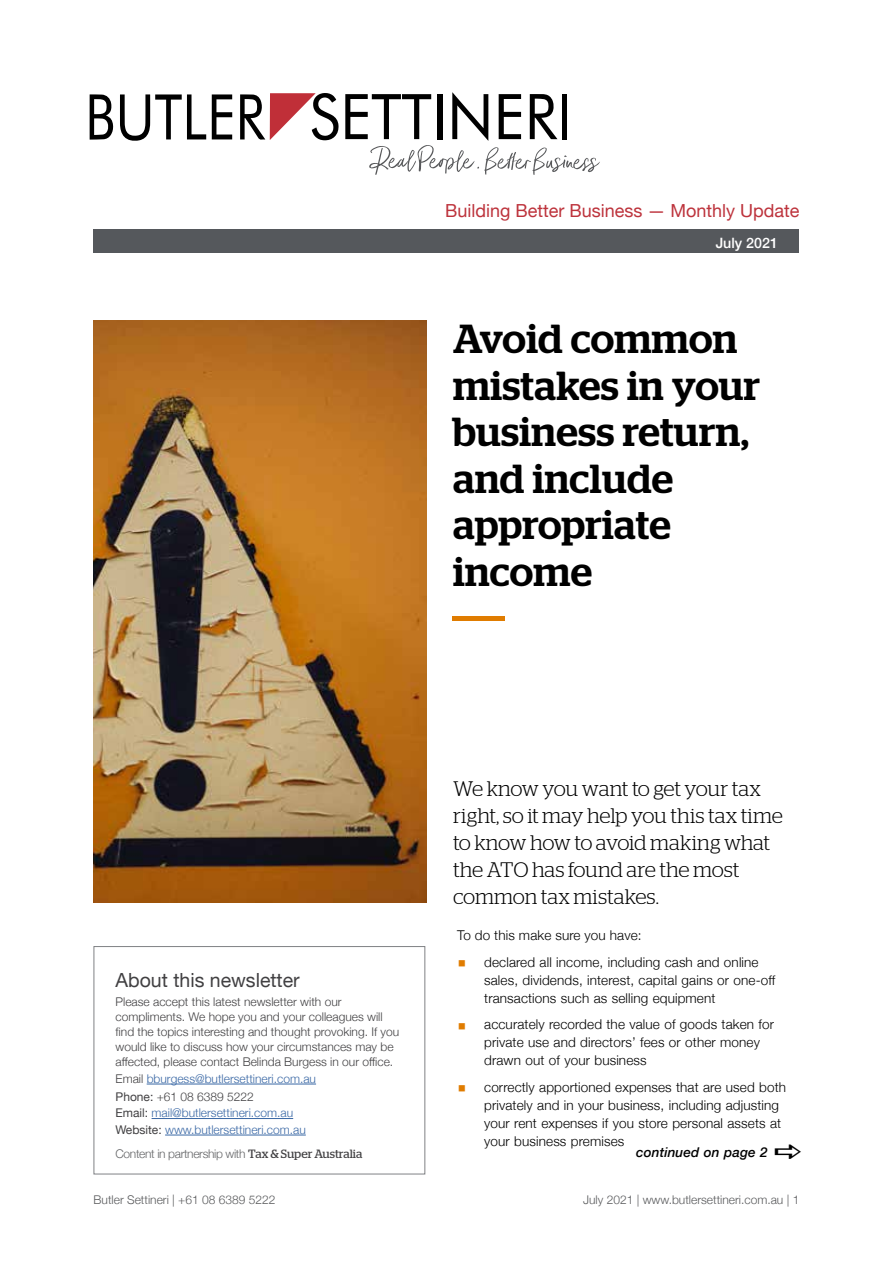
<style>
.page{position:relative;width:893px;height:1263px;background:#fff}
.page>*{position:absolute;margin:0;border:0;box-sizing:border-box;transform-origin:0 0}
.t1{font:500 40.5px/46.5px "Stag";letter-spacing:.005em;color:#000}
.t2{font:300 21px/27px "Stag";letter-spacing:-.01em;color:#000}
.t3{font:19.5px "Helvetica Neue";color:#414042}
.t4{font:18px "Helvetica Neue";color:#bd333c}
.t5{font:500 14.25px "Helvetica Neue";color:#fff}
.t6{font:300 13.5px/18px "Helvetica Neue";letter-spacing:.01em;color:#000}
.t7{font:italic 500 13.5px "Helvetica Neue";letter-spacing:.01em;color:#000}
.t8{font:300 12px/15px "Helvetica Neue";color:#414042}
.t9{font:300 12px/18px "Helvetica Neue";color:#3a68a5}
.t10{font:300 12px "Helvetica Neue";color:#58595b}
.t11{font:300 12px "Helvetica Neue";letter-spacing:-.03em;color:#636466}
.s1{color:#414042}
.s2{font-weight:400;color:#414042}
.s3{font-family:"Stag";font-weight:400;color:#414042}
.s4{color:#e07c00}
</style>
<div class="page">
<hr style="left:452px;top:616px;width:52px;height:4px;background:#e07c00">
<img style="left:93px;top:321px;width:334px;height:582px">
<svg style="left:90px;top:94px;width:23px;height:46px"></svg>
<svg style="left:240px;top:93px;width:99px;height:47px"></svg>
<svg style="left:212px;top:94px;width:20px;height:45px"></svg>
<svg style="left:120px;top:94px;width:86px;height:47px"></svg>
<svg style="left:345px;top:92px;width:255px;height:83px"></svg>
<div style="left:94px;top:230px;width:705px;height:23px;background:#55585c"></div>
<hr style="left:147px;top:1084px;width:169px;height:1px;background:#3a68a5">
<hr style="left:152px;top:1118px;width:141px;height:1px;background:#3a68a5">
<hr style="left:165px;top:1135px;width:141px;height:1px;background:#3a68a5">
<div style="left:94px;top:946px;width:331px;height:228px;border:1px solid #808285"></div>
<h3 class="t4" style="left:445px;top:198px;width:356px">Building Better Business — Monthly Update</h3>
<p class="t5" style="left:716px;top:232px;width:64px">July 2021</p>
<h1 class="t1" style="left:453px;top:315px;width:309px">Avoid common mistakes in your business return, and include appropriate income</h1>
<h3 class="t3" style="left:116px;top:966px;width:186px">About this newsletter</h3>
<p class="t8" style="left:116px;top:994px;width:285px">Please accept this latest newsletter with our compliments. We hope you and your colleagues will find the topics interesting and thought provoking. If you would like to discuss how your circumstances may be affected, please contact Belinda Burgess in our office.</p>
<p class="t9" style="left:116px;top:1069px;width:202px"><span class="s1">Email</span> bburgess@butlersettineri.com.au<br><span class="s2">Phone:</span> <span class="s1">+61 08 6389 5222</span></p>
<p class="t9" style="left:116px;top:1104px;width:192px;line-height:16.5px"><span class="s2">Email:</span> mail@butlersettineri.com.au<br><span class="s2">Website:</span> www.butlersettineri.com.au</p>
<p class="t11" style="left:116px;top:1143px;width:248px">Content in partnership with <span class="s3">Tax &amp; Super Australia</span></p>
<h2 class="t2" style="left:453px;top:775px;width:331px">We know you want to get your tax right, so it may help you this tax time to know how to avoid making what the ATO has found are the most common tax mistakes.</h2>
<p class="t6" style="left:457px;top:925px;width:186px">To do this make sure you have:</p>
<p class="t6" style="left:484px;top:952px;width:293px;text-indent:-27px"><span class="s4">▪</span> declared all income, including cash and online sales, dividends, interest, capital gains or one-off transactions such as selling equipment</p>
<p class="t6" style="left:484px;top:1014px;width:291px;text-indent:-27px"><span class="s4">▪</span> accurately recorded the value of goods taken for private use and directors’ fees or other money drawn out of your business</p>
<p class="t6" style="left:484px;top:1077px;width:303px;text-indent:-27px"><span class="s4">▪</span> correctly apportioned expenses that are used both privately and in your business, including adjusting your rent expenses if you store personal assets at your business premises</p>
<p class="t7" style="left:636px;top:1141px;width:133px">continued on page 2</p>
<p class="t10" style="left:94px;top:1190px;width:183px">Butler Settineri | +61 08 6389 5222</p>
<p class="t10" style="left:583px;top:1190px;width:218px">July 2021 | www.butlersettineri.com.au | 1</p>
</div>
